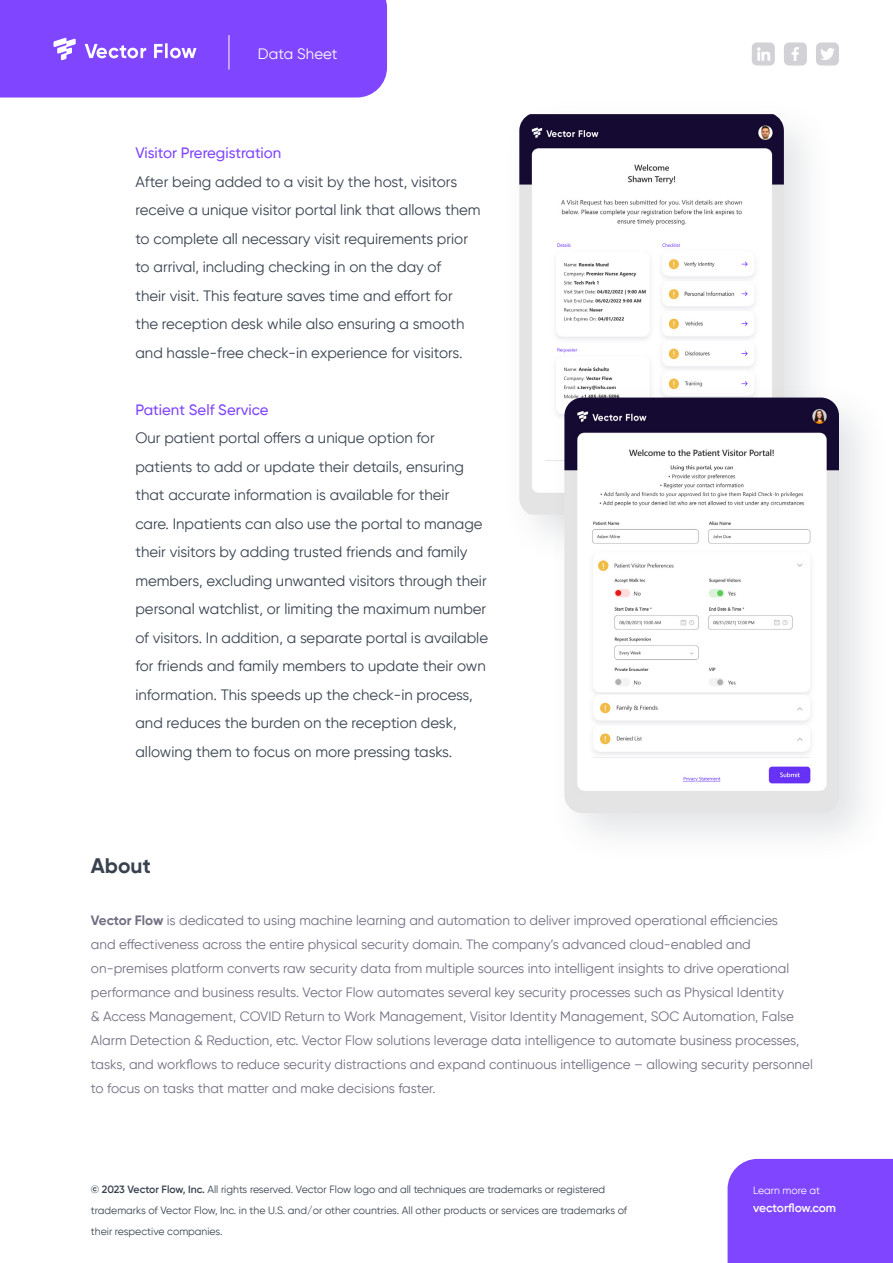
<style>
.page{position:relative;width:893px;height:1263px;background:#fff}
.page>*{position:absolute;margin:0;border:0;box-sizing:border-box;transform-origin:0 0}
.t1{font:700 21px "Gilroy";color:#38424f}
.t2{font:15px/28.5px "Gilroy";color:#38424f}
.t3{font:500 15px "Gilroy";color:#8045ff}
.t4{font:15px "Gilroy";letter-spacing:.01em;color:#fff}
.t5{font:13.5px/24px "Gilroy";color:#736e82}
.t6{font:600 12px "Gilroy";letter-spacing:-.005em;color:#fff}
.t7{font:10.5px/21px "Gilroy";color:#38424f}
.t8{font:10.5px "Gilroy";color:#fff}
.s1{font-weight:700}
.s2{font-weight:600}
</style>
<div class="page">
<div style="left:728px;top:1159px;width:165px;height:104px;background:#8045ff"></div>
<div style="left:0;top:0;width:387px;height:98px;background:#8045ff"></div>
<hr style="left:229px;top:35px;width:1px;height:35px;background:#fff">
<div style="left:503px;top:97px;width:331px;height:468px;background:#707880;opacity:.2"></div>
<img style="left:519px;top:114px;width:265px;height:400px">
<svg style="left:816px;top:42px;width:23px;height:24px"></svg>
<svg style="left:784px;top:42px;width:23px;height:24px"></svg>
<svg style="left:752px;top:42px;width:23px;height:24px"></svg>
<div style="left:548px;top:381px;width:341px;height:483px;background:#707880;opacity:.2"></div>
<img style="left:564px;top:398px;width:275px;height:415px">
<p class="t4" style="left:258px;top:44px;width:81px">Data Sheet</p>
<p class="t3" style="left:135px;top:144px;width:147px">Visitor Preregistration</p>
<p class="t2" style="left:135px;top:167px;width:347px">After being added to a visit by the host, visitors receive a unique visitor portal link that allows them to complete all necessary visit requirements prior to arrival, including checking in on the day of<br>their visit. This feature saves time and effort for<br>the reception desk while also ensuring a smooth and hassle-free check-in experience for visitors.</p>
<p class="t3" style="left:135px;top:400px;width:135px">Patient Self Service</p>
<p class="t2" style="left:135px;top:424px;width:354px">Our patient portal offers a unique option for patients to add or update their details, ensuring that accurate information is available for their<br>care. Inpatients can also use the portal to manage their visitors by adding trusted friends and family members, excluding unwanted visitors through their personal watchlist, or limiting the maximum number of visitors. In addition, a separate portal is available for friends and family members to update their own information. This speeds up the check-in process, and reduces the burden on the reception desk, allowing them to focus on more pressing tasks.</p>
<h1 class="t1" style="left:91px;top:852px;width:61px">About</h1>
<p class="t5" style="left:91px;top:908px;width:723px"><span class="s1">Vector Flow</span> is dedicated to using machine learning and automation to deliver improved operational efficiencies<br>and effectiveness across the entire physical security domain. The company’s advanced cloud-enabled and on-premises platform converts raw security data from multiple sources into intelligent insights to drive operational performance and business results. Vector Flow automates several key security processes such as Physical Identity<br>&amp; Access Management, COVID Return to Work Management, Visitor Identity Management, SOC Automation, False Alarm Detection &amp; Reduction, etc. Vector Flow solutions leverage data intelligence to automate business processes, tasks, and workflows to reduce security distractions and expand continuous intelligence – allowing security personnel to focus on tasks that matter and make decisions faster.</p>
<p class="t7" style="left:91px;top:1179px;width:538px"><span class="s2">© 2023 Vector Flow, Inc.</span> All rights reserved. Vector Flow logo and all techniques are trademarks or registered trademarks of Vector Flow, Inc. in the U.S. and/or other countries. All other products or services are trademarks of their respective companies.</p>
<p class="t8" style="left:753px;top:1184px;width:69px">Learn more at</p>
<p class="t6" style="left:753px;top:1200px;width:84px">vectorflow.com</p>
</div>
